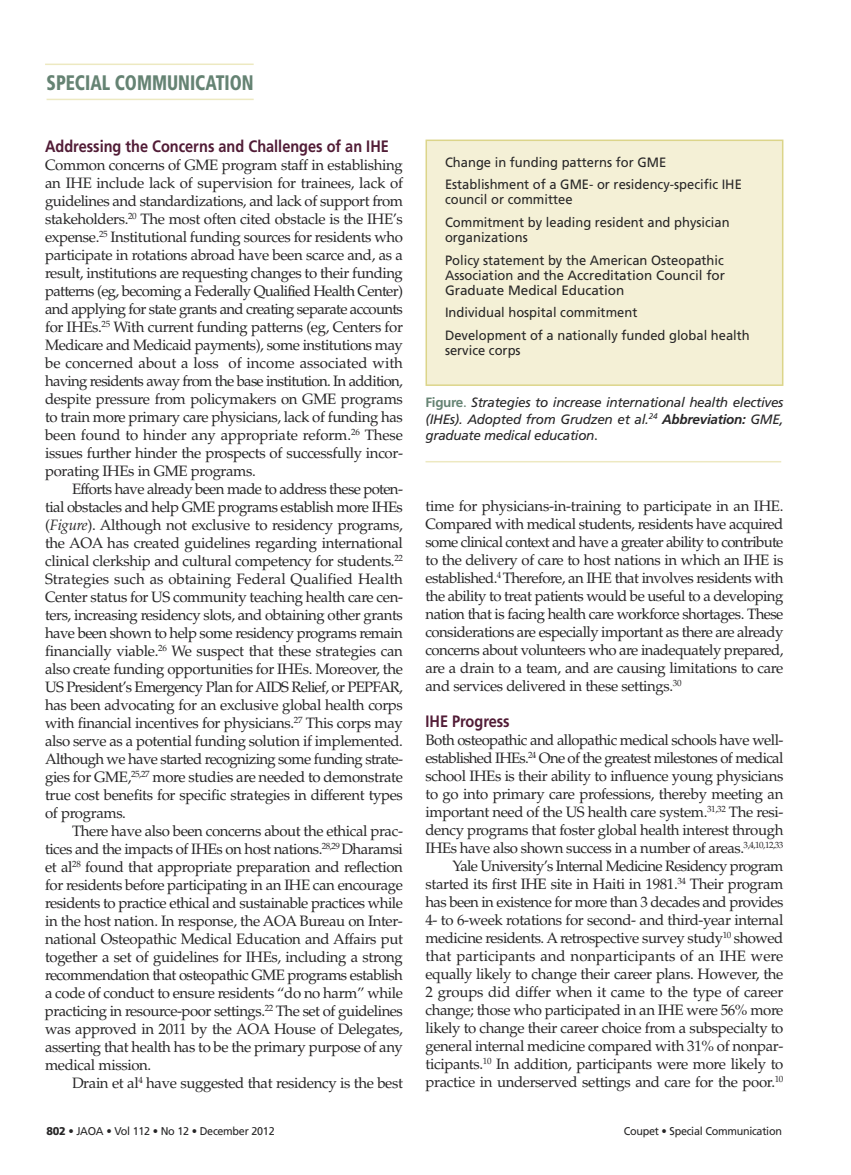
<style>
.page{position:relative;width:851px;height:1175px;background:#fff}
.page>*{position:absolute;margin:0;border:0;box-sizing:border-box;transform-origin:0 0}
.t1{font:900 condensed 21px "Frutiger";color:#658373;scale:.84 1}
.t2{font:700 16.5px "Frutiger LT Std";color:#511c36;scale:.88 1}
.t3{font:15px/18px "Palatino LT Std";letter-spacing:-.025em;color:#272627;text-align:justify}
.t4{font:13.5px/22.5px "Frutiger LT Std";color:#272627;scale:.96 1}
.t5{font:italic 13.5px/16.5px "Frutiger LT Std";letter-spacing:-.025em;color:#272627;text-align:justify}
.t6{font:11.25px "Frutiger LT Std";letter-spacing:-.025em;color:#272627;scale:.96 1}
.s1{font-style:italic}
.s2{font-family:"Frutiger";font-weight:700;font-style:normal;color:#658373}
.s3{font-family:"Palatino LT Std";font-style:normal;font-size:15px;color:#658373}
.s4{font-weight:700}
.s5{font-family:"Palatino LT Std";font-style:normal;font-size:15px}
.s6{font-family:"Frutiger";font-weight:900}
</style>
<div class="page">
<hr style="left:47px;top:99px;width:207px;height:1px;background:#ede9c1">
<hr style="left:45px;top:64px;width:209px;height:1px;background:#ede9c1">
<div style="left:427px;top:141px;width:355px;height:243px;background:#f4f0d6"></div>
<div style="left:425px;top:140px;width:358px;height:246px;border:2px solid #dcd58a"></div>
<hr style="left:425px;top:461px;width:356px;height:1px;background:#ede9c1">
<h1 class="t1" style="left:47px;top:74px;width:248px">SPECIAL COMMUNICATION</h1>
<p class="t2" style="left:45px;top:140px;width:392px">Addressing the Concerns and Challenges of an IHE</p>
<p class="t3" style="left:45px;top:158px;width:359px">Common concerns of GME program staff in establishing an IHE include lack of supervision for trainees, lack of guidelines and standardizations, and lack of support from stakeholders.<sup>20</sup> The most often cited obstacle is the IHE’s expense.<sup>25</sup> Institutional funding sources for residents who participate in rotations abroad have been scarce and, as a result, institutions are requesting changes to their funding patterns (eg, becoming a Federally Qualified Health Center) and applying for state grants and creating separate accounts for IHEs.<sup>25</sup> With current funding patterns (eg, Centers for Medicare and Medicaid payments), some institutions may be concerned about a loss of income associated with having residents away from the base institution. In addition, despite pressure from policymakers on GME programs to train more primary care physicians, lack of funding has been found to hinder any appropriate reform.<sup>26</sup> These issues further hinder the prospects of successfully incor&shy;porating IHEs in GME programs.</p>
<p class="t3" style="left:45px;top:482px;width:359px;text-indent:27px">Efforts have already been made to address these poten&shy;tial obstacles and help GME programs establish more IHEs (<span class="s1">Figure</span>). Although not exclusive to residency programs, the AOA has created guidelines regarding international clinical clerkship and cultural competency for students.<sup>22<br></sup>Strategies such as obtaining Federal Qualified Health Center status for US community teaching health care cen&shy;ters, increasing residency slots, and obtaining other grants have been shown to help some residency programs remain financially viable.<sup>26</sup> We suspect that these strategies can also create funding opportunities for IHEs. Moreover, the US President’s Emergency Plan for AIDS Relief, or PEPFAR, has been advocating for an exclusive global health corps with financial incentives for physicians.<sup>27</sup> This corps may also serve as a potential funding solution if implemented.<br>Although we have started recognizing some funding strate&shy;gies for GME,<sup>25,27</sup> more studies are needed to demonstrate true cost benefits for specific strategies in different types of programs.</p>
<p class="t3" style="left:45px;top:824px;width:359px;text-indent:27px">There have also been concerns about the ethical prac&shy;tices and the impacts of IHEs on host nations.<sup>28,29</sup> Dharamsi et al<sup>28</sup> found that appropriate preparation and reflection for residents before participating in an IHE can encourage residents to practice ethical and sustainable practices while in the host nation. In response, the AOA Bureau on Inter&shy;national Osteopathic Medical Education and Affairs put together a set of guidelines for IHEs, including a strong recommendation that osteopathic GME programs establish a code of conduct to ensure residents “do no harm” while practicing in resource-poor settings.<sup>22</sup> The set of guidelines was approved in 2011 by the AOA House of Delegates, asserting that health has to be the primary purpose of any medical mission.</p>
<p class="t3" style="left:72px;top:1076px;width:332px">Drain et al<sup>4</sup> have suggested that residency is the best</p>
<p class="t4" style="left:445px;top:152px;width:311px">Change in funding patterns for GME<br>Establishment of a GME- or residency-specific IHE</p>
<p class="t4" style="left:445px;top:189px;width:298px">council or committee<br>Commitment by leading resident and physician</p>
<p class="t4" style="left:445px;top:227px;width:292px">organizations<br>Policy statement by the American Osteopathic</p>
<p class="t4" style="left:445px;top:268px;width:293px;line-height:15px">Association and the Accreditation Council for<br>Graduate Medical Education</p>
<p class="t4" style="left:445px;top:302px;width:319px">Individual hospital commitment<br>Development of a nationally funded global health</p>
<p class="t4" style="left:445px;top:339px;width:80px">service corps</p>
<p class="t5" style="left:425px;top:395px;width:359px"><span class="s2">Figure</span><span class="s3">.</span> Strategies to increase international health electives (IHEs). Adopted from Grudzen et al.<sup>24</sup> <span class="s4">Abbreviation:</span> GME, graduate medical education<span class="s5">.</span></p>
<p class="t3" style="left:425px;top:498px;width:359px">time for physicians-in-training to participate in an IHE.<br>Compared with medical students, residents have acquired some clinical context and have a greater ability to contribute to the delivery of care to host nations in which an IHE is established.<sup>4</sup> Therefore, an IHE that involves residents with the ability to treat patients would be useful to a developing nation that is facing health care workforce shortages. These considerations are especially important as there are already concerns about volunteers who are inadequately prepared, are a drain to a team, and are causing limitations to care and services delivered in these settings.<sup>30</sup></p>
<p class="t2" style="left:425px;top:714px;width:97px">IHE Progress</p>
<p class="t3" style="left:425px;top:732px;width:359px;text-align:right">Both osteopathic and allopathic medical schools have well&shy;established IHEs.<sup>24</sup> One of the greatest milestones of medical school IHEs is their ability to influence young physicians to go into primary care professions, thereby meeting an important need of the US health care system.<sup>31,32</sup> The resi&shy;dency programs that foster global health interest through IHEs have also shown success in a number of areas.<sup>3,4,10,12,33<br></sup>Yale University’s Internal Medicine Residency program started its first IHE site in Haiti in 1981.<sup>34</sup> Their program has been in existence for more than 3 decades and provides 4- to 6-week rotations for second- and third-year internal medicine residents. A retrospective survey study<sup>10</sup> showed that participants and nonparticipants of an IHE were equally likely to change their career plans. However, the 2 groups did differ when it came to the type of career change; those who participated in an IHE were 56% more likely to change their career choice from a subspecialty to general internal medicine compared with 31% of nonpar&shy;ticipants.<sup>10</sup> In addition, participants were more likely to practice in underserved settings and care for the poor.<sup>10</sup></p>
<p class="t6" style="left:47px;top:1126px;width:239px"><span class="s6">802</span> • JAOA • Vol 112 • No 12 • December 2012</p>
<p class="t6" style="left:623px;top:1126px;width:166px">Coupet • Special Communication</p>
</div>
